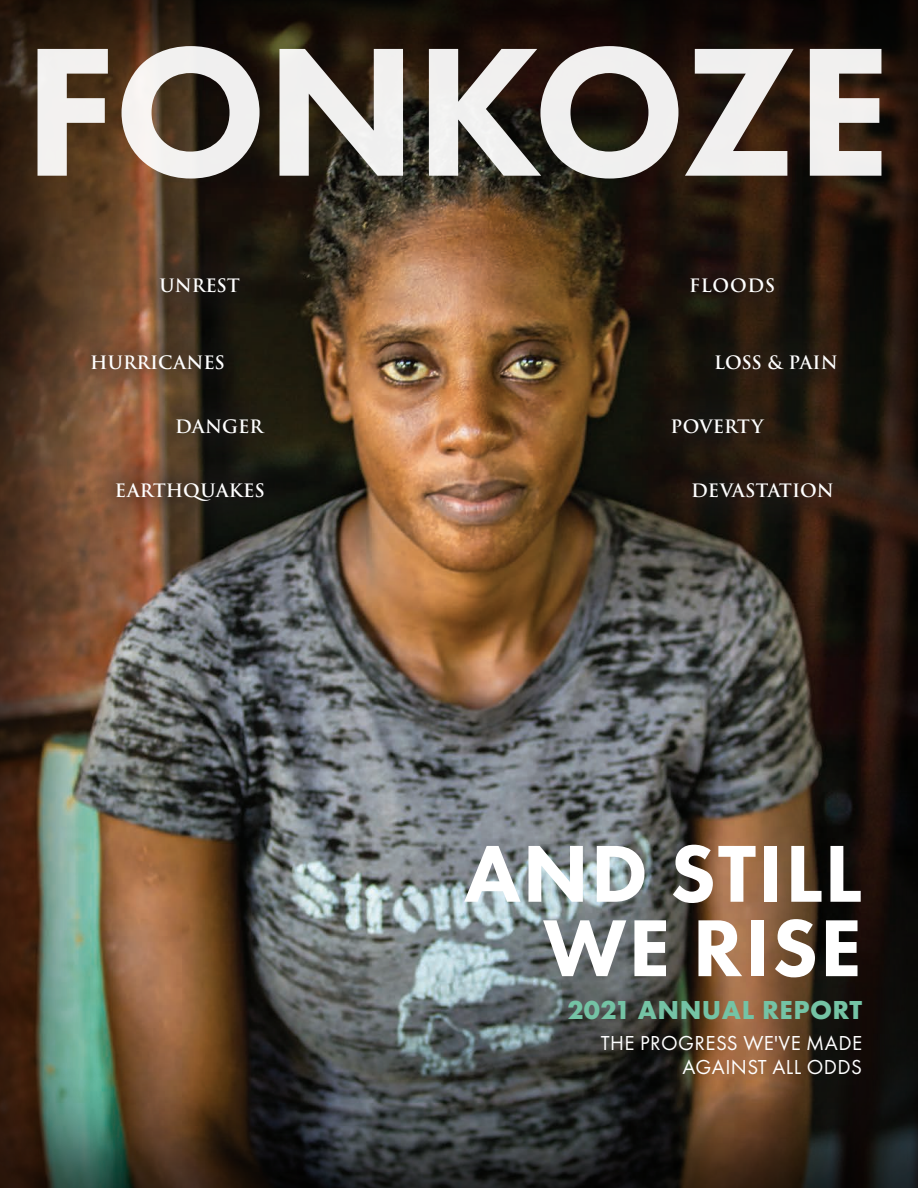
<style>
.page{position:relative;width:918px;height:1188px;background:#fff}
.page>*{position:absolute;margin:0;border:0;box-sizing:border-box;transform-origin:0 0}
.t1{font:800 190.05px "Futura PT";letter-spacing:-.01em;color:#fff}
.t2{font:800 83.7px/74.4px "Futura PT";letter-spacing:.02em;color:#fff;text-align:right}
.t3{font:700 27px "Futura PT";letter-spacing:.02em;color:#74c3a5}
.t4{font:21px/24px "Futura PT";letter-spacing:.02em;color:#fff;text-align:right}
.t5{font:600 18px "Trajan Pro 3";letter-spacing:.01em;color:#fff}
</style>
<div class="page">
<div style="left:0;top:0;width:918px;height:1188px;background:#231f20;opacity:.75"></div>
<div style="left:63px;top:326px;width:189px;height:73px;background:#231f20;opacity:.75"></div>
<div style="left:662px;top:248px;width:140px;height:73px;background:#231f20;opacity:.75"></div>
<div style="left:125px;top:241px;width:149px;height:88px;background:#231f20;opacity:.75"></div>
<div style="left:687px;top:326px;width:177px;height:73px;background:#231f20;opacity:.75"></div>
<div style="left:141px;top:383px;width:157px;height:87px;background:#231f20;opacity:.75"></div>
<div style="left:81px;top:447px;width:218px;height:89px;background:#231f20;opacity:.75"></div>
<div style="left:657px;top:446px;width:210px;height:88px;background:#231f20;opacity:.75"></div>
<div style="left:636px;top:382px;width:162px;height:88px;background:#231f20;opacity:.75"></div>
<h1 class="t1" style="left:24px;top:-7px;width:869px">FONKOZE</h1>
<p class="t5" style="left:159px;top:272px;width:82px">UNREST</p>
<p class="t5" style="left:689px;top:272px;width:88px">FLOODS</p>
<p class="t5" style="left:90px;top:350px;width:136px">HURRICANES</p>
<p class="t5" style="left:714px;top:350px;width:125px">LOSS &amp; PAIN</p>
<p class="t5" style="left:175px;top:413px;width:90px">DANGER</p>
<p class="t5" style="left:671px;top:413px;width:95px">POVERTY</p>
<p class="t5" style="left:115px;top:477px;width:151px">EARTHQUAKES</p>
<p class="t5" style="left:691px;top:477px;width:144px">DEVASTATION</p>
<h2 class="t2" style="left:464px;top:835px;width:399px">AND STILL<br>WE RISE</h2>
<h3 class="t3" style="left:567px;top:993px;width:296px">2021 ANNUAL REPORT</h3>
<p class="t4" style="left:601px;top:1031px;width:263px">THE PROGRESS WE'VE MADE<br>AGAINST ALL ODDS</p>
</div>
